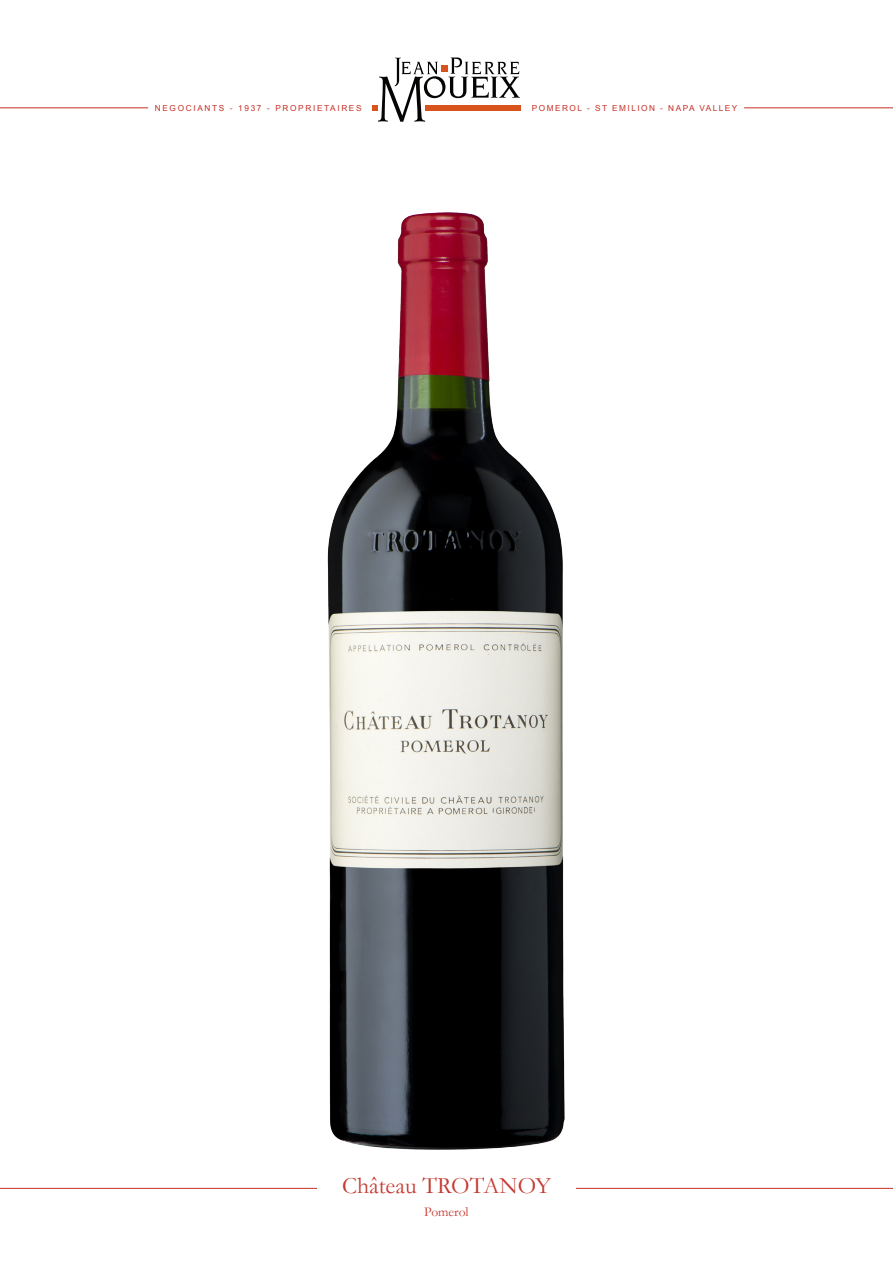
<style>
.page{position:relative;width:893px;height:1263px;background:#fff}
.page>*{position:absolute;margin:0;border:0;box-sizing:border-box;transform-origin:0 0}
.t1{font:23.7px "Garamond";color:#c43a31}
.t2{font:13.5px "Garamond";color:#c43a31}
.t3{font:8.25px "Arial";letter-spacing:.2em;color:#c53026}
.t4{font:8.25px "Arial";letter-spacing:.18em;color:#c53026}
</style>
<div class="page">
<hr style="left:0;top:1188px;width:893px;height:1px;background:#c53026">
<hr style="left:744px;top:108px;width:149px;height:1px;background:#c53026">
<hr style="left:0;top:108px;width:148px;height:1px;background:#c53026">
<img style="left:106px;top:212px;width:680px;height:977px">
<svg style="left:373px;top:58px;width:147px;height:64px"></svg>
<div style="left:425px;top:105px;width:95px;height:5px;background:#d9531c"></div>
<p class="t3" style="left:155px;top:103px;width:208px">NEGOCIANTS - 1937 - PROPRIETAIRES</p>
<p class="t4" style="left:532px;top:103px;width:207px">POMEROL - ST EMILION - NAPA VALLEY</p>
<p class="t1" style="left:342px;top:1170px;width:210px">Château TROTANOY</p>
<p class="t2" style="left:424px;top:1202px;width:46px">Pomerol</p>
</div>
